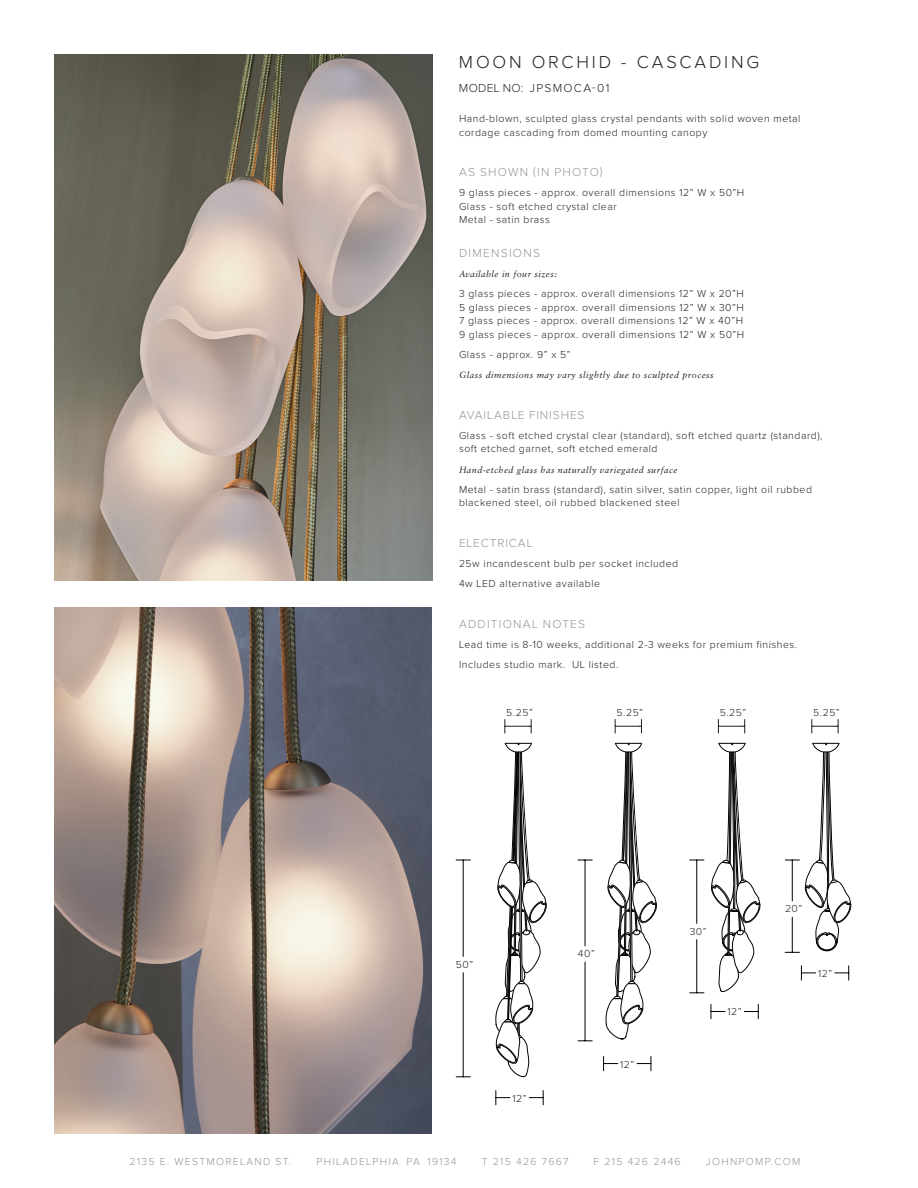
<style>
.page{position:relative;width:918px;height:1188px;background:#fff}
.page>*{position:absolute;margin:0;border:0;box-sizing:border-box;transform-origin:0 0}
.t1{font:300 18px "Proxima Nova";letter-spacing:.155em;color:#231f20}
.SUB_HEAD{font:300 12px "Proxima Nova";letter-spacing:.105em;color:#959598}
.BODY_COPY_1{font:300 12px "Proxima Nova";letter-spacing:.075em;color:#959598}
.t2{font:300 12px "Proxima Nova";letter-spacing:.1em;color:#231f20}
.BODY_COPY_1-2{font:300 10.5px/13.5px "Proxima Nova";letter-spacing:.05em;color:#231f20}
.SUB_HEAD-2{font:300 10.5px/13.5px "Proxima Nova";letter-spacing:.05em;color:#231f20}
.t3{font:300 10.5px "Proxima Nova";letter-spacing:.12em;color:#959598}
.BOLD_SUB_HEAD{font:300 10.5px "Proxima Nova";letter-spacing:.05em;color:#231f20}
.BODY_COPY_1-3{font:italic 9px "Sabon LT Pro";letter-spacing:.05em;color:#231f20}
</style>
<div class="page">
<img style="left:54px;top:608px;width:378px;height:525px">
<img style="left:54px;top:54px;width:378px;height:526px">
<svg style="left:456px;top:1077px;width:14px;height:1px"></svg>
<svg style="left:456px;top:860px;width:14px;height:1px"></svg>
<hr style="left:463px;top:860px;width:1px;height:96px;background:#000">
<hr style="left:463px;top:973px;width:1px;height:104px;background:#000">
<svg style="left:578px;top:1041px;width:14px;height:1px"></svg>
<svg style="left:578px;top:860px;width:14px;height:1px"></svg>
<hr style="left:585px;top:860px;width:1px;height:86px;background:#000">
<hr style="left:585px;top:962px;width:1px;height:79px;background:#000">
<svg style="left:637px;top:1057px;width:15px;height:14px"></svg>
<svg style="left:603px;top:1057px;width:15px;height:14px"></svg>
<svg style="left:529px;top:1091px;width:15px;height:14px"></svg>
<svg style="left:496px;top:1091px;width:14px;height:14px"></svg>
<svg style="left:744px;top:1004px;width:15px;height:15px"></svg>
<svg style="left:711px;top:1004px;width:14px;height:15px"></svg>
<svg style="left:835px;top:966px;width:14px;height:14px"></svg>
<svg style="left:801px;top:966px;width:15px;height:14px"></svg>
<svg style="left:690px;top:993px;width:14px;height:1px"></svg>
<svg style="left:690px;top:860px;width:14px;height:1px"></svg>
<hr style="left:697px;top:860px;width:1px;height:63px;background:#000">
<hr style="left:697px;top:940px;width:1px;height:53px;background:#000">
<svg style="left:785px;top:952px;width:14px;height:1px"></svg>
<svg style="left:785px;top:860px;width:14px;height:1px"></svg>
<hr style="left:792px;top:860px;width:1px;height:41px;background:#000">
<hr style="left:792px;top:917px;width:1px;height:35px;background:#000">
<svg style="left:495px;top:743px;width:52px;height:334px"></svg>
<svg style="left:606px;top:743px;width:51px;height:296px"></svg>
<svg style="left:711px;top:743px;width:49px;height:249px"></svg>
<svg style="left:805px;top:743px;width:46px;height:208px"></svg>
<svg style="left:505px;top:719px;width:27px;height:14px"></svg>
<svg style="left:615px;top:719px;width:27px;height:14px"></svg>
<svg style="left:718px;top:719px;width:27px;height:14px"></svg>
<svg style="left:812px;top:719px;width:27px;height:14px"></svg>
<p class="t1" style="left:459px;top:54px;width:302px">MOON ORCHID - CASCADING</p>
<p class="t2" style="left:459px;top:82px;width:152px">MODEL NO: JPSMOCA-01</p>
<p class="SUB_HEAD-2" style="left:459px;top:112px;width:343px">Hand-blown, sculpted glass crystal pendants with solid woven metal cordage cascading from domed mounting canopy</p>
<p class="SUB_HEAD" style="left:459px;top:167px;width:145px">AS SHOWN (IN PHOTO)</p>
<p class="BODY_COPY_1-2" style="left:459px;top:187px;width:287px">9 glass pieces - approx. overall dimensions 12” W x 50”H</p>
<p class="BODY_COPY_1-2" style="left:459px;top:200px;width:159px">Glass - soft etched crystal clear</p>
<p class="BODY_COPY_1-2" style="left:459px;top:214px;width:93px">Metal - satin brass</p>
<p class="SUB_HEAD" style="left:459px;top:248px;width:82px">DIMENSIONS</p>
<p class="BODY_COPY_1-3" style="left:459px;top:268px;width:99px">Available in four sizes:</p>
<p class="BODY_COPY_1-2" style="left:459px;top:288px;width:286px">3 glass pieces - approx. overall dimensions 12” W x 20”H</p>
<p class="BODY_COPY_1-2" style="left:459px;top:301px;width:286px">5 glass pieces - approx. overall dimensions 12” W x 30”H</p>
<p class="BODY_COPY_1-2" style="left:459px;top:315px;width:286px">7 glass pieces - approx. overall dimensions 12” W x 40”H</p>
<p class="BODY_COPY_1-2" style="left:459px;top:328px;width:287px">9 glass pieces - approx. overall dimensions 12” W x 50”H</p>
<p class="BODY_COPY_1-2" style="left:459px;top:348px;width:113px">Glass - approx. 9” x 5”</p>
<p class="BODY_COPY_1-3" style="left:459px;top:369px;width:256px">Glass dimensions may vary slightly due to sculpted process</p>
<p class="BODY_COPY_1" style="left:459px;top:409px;width:127px">AVAILABLE FINISHES</p>
<p class="BODY_COPY_1-2" style="left:459px;top:429px;width:365px">Glass - soft etched crystal clear (standard), soft etched quartz (standard), soft etched garnet, soft etched emerald</p>
<p class="BODY_COPY_1-3" style="left:459px;top:464px;width:220px">Hand-etched glass has naturally variegated surface</p>
<p class="BODY_COPY_1-2" style="left:459px;top:483px;width:355px">Metal - satin brass (standard), satin silver, satin copper, light oil rubbed blackened steel, oil rubbed blackened steel</p>
<p class="BODY_COPY_1" style="left:459px;top:537px;width:75px">ELECTRICAL</p>
<p class="BODY_COPY_1-2" style="left:459px;top:557px;width:221px">25w incandescent bulb per socket included</p>
<p class="BODY_COPY_1-2" style="left:459px;top:577px;width:143px">4w LED alternative available</p>
<p class="SUB_HEAD" style="left:459px;top:618px;width:128px">ADDITIONAL NOTES</p>
<p class="BODY_COPY_1-2" style="left:459px;top:638px;width:340px">Lead time is 8-10 weeks, additional 2-3 weeks for premium finishes.</p>
<p class="BODY_COPY_1-2" style="left:459px;top:658px;width:161px">Includes studio mark. UL listed.</p>
<p class="BOLD_SUB_HEAD" style="left:506px;top:708px;width:28px">5.25”</p>
<p class="BOLD_SUB_HEAD" style="left:617px;top:708px;width:28px">5.25”</p>
<p class="BOLD_SUB_HEAD" style="left:720px;top:708px;width:28px">5.25”</p>
<p class="BOLD_SUB_HEAD" style="left:813px;top:708px;width:28px">5.25”</p>
<p class="BOLD_SUB_HEAD" style="left:456px;top:960px;width:19px">50”</p>
<p class="BOLD_SUB_HEAD" style="left:512px;top:1093px;width:16px">12”</p>
<p class="BOLD_SUB_HEAD" style="left:578px;top:949px;width:18px">40”</p>
<p class="BOLD_SUB_HEAD" style="left:620px;top:1059px;width:16px">12”</p>
<p class="BOLD_SUB_HEAD" style="left:690px;top:927px;width:18px">30”</p>
<p class="BOLD_SUB_HEAD" style="left:728px;top:1007px;width:16px">12”</p>
<p class="BOLD_SUB_HEAD" style="left:785px;top:904px;width:19px">20”</p>
<p class="BOLD_SUB_HEAD" style="left:818px;top:969px;width:16px">12”</p>
<p class="t3" style="left:130px;top:1156px;width:163px">2135 E. WESTMORELAND ST.</p>
<p class="t3" style="left:317px;top:1156px;width:142px">PHILADELPHIA PA 19134</p>
<p class="t3" style="left:482px;top:1156px;width:88px">T 215 426 7667</p>
<p class="t3" style="left:594px;top:1156px;width:89px">F 215 426 2446</p>
<p class="t3" style="left:706px;top:1156px;width:96px">JOHNPOMP.COM</p>
</div>
